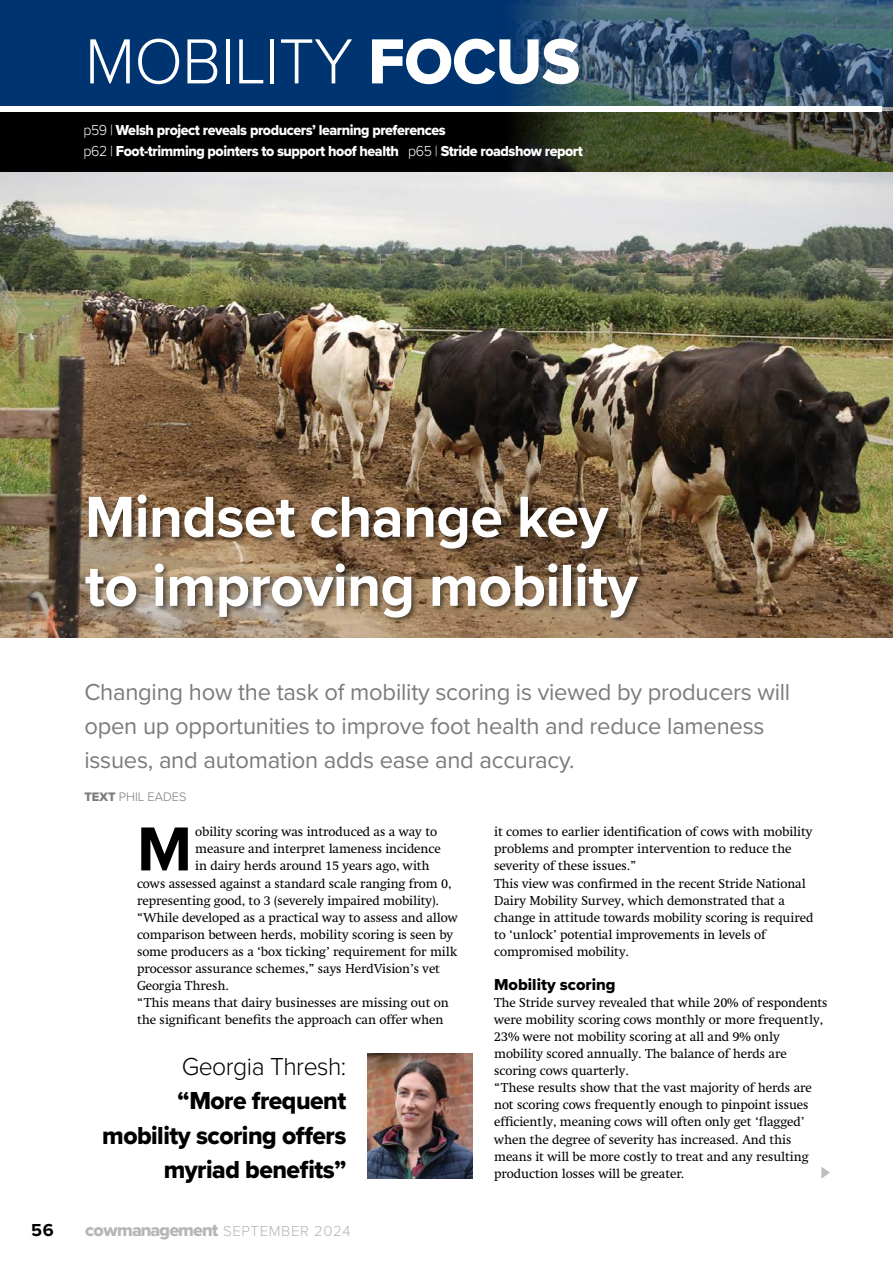
<style>
.page{position:relative;width:893px;height:1263px;background:#fff}
.page>*{position:absolute;margin:0;border:0;box-sizing:border-box;transform-origin:0 0}
.t1{font:300 66px "Proxima Nova";letter-spacing:-.01em;color:#fff;scale:.96 1}
.t2{font:700 64.35px "Proxima Nova";color:#000}
.t3{font:700 60px/69px "Proxima Nova";letter-spacing:-.01em;color:#fff}
.t4{font:25.5px/34.5px "Proxima Nova Extrabld";letter-spacing:-.02em;color:#000;text-align:right}
.t5{font:300 25.5px "Proxima Nova";letter-spacing:-.02em;color:#000}
.t6{font:24px/34.2px "Proxima Nova";letter-spacing:-.01em;color:#7a7b7a}
.t7{font:18px "Proxima Nova Extrabld";letter-spacing:-.05em;color:#b5b6b7}
.t8{font:700 18px "Proxima Nova";color:#000}
.t9{font:16.5px "Proxima Nova Extrabld";color:#000}
.t10{font:15px/21px "Proxima Nova Extrabld";letter-spacing:-.03em;color:#fff;scale:.95 1}
.t11{font:13.2px/17.1px "Swift LT Pro";letter-spacing:-.01em;color:#000}
.t12{font:300 12.75px "Proxima Nova";color:#7a7b7a}
.s1{font-family:"Proxima Nova Extrabld";font-weight:400}
.s2{font-family:"Proxima Nova";font-weight:300}
.s3{font-family:"Proxima Nova";font-weight:300;font-size:15px}
</style>
<div class="page">
<img style="left:0;top:172px;width:893px;height:465px">
<div style="left:0;top:112px;width:893px;height:60px;background:#000"></div>
<div style="left:0;top:0;width:893px;height:106px;background:#003470"></div>
<img style="left:513px;top:0;width:380px;height:172px">
<div style="left:0;top:106px;width:882px;height:6px;background:#fff"></div>
<div style="left:84px;top:494px;width:561px;height:130px;background:#000;opacity:.5"></div>
<img style="left:367px;top:1053px;width:106px;height:125px">
<svg style="left:821px;top:1167px;width:9px;height:11px"></svg>
<h1 class="t1" style="left:85px;top:12px;width:517px">MOBILITY <span class="s1">FOCUS</span></h1>
<p class="t10" style="left:83px;top:120px;width:527px"><span class="s2">p59 |</span> Welsh project reveals producers’ learning preferences<br><span class="s2">p62 |</span> Foot-trimming pointers to support hoof health <span class="s2">p65 |</span> Stride roadshow report</p>
<h3 class="t3" style="left:85px;top:481px;width:554px">Mindset change key to improving mobility</h3>
<h3 class="t6" style="left:84px;top:674px;width:707px">Changing how the task of mobility scoring is viewed by producers will open up opportunities to improve foot health and reduce lameness issues, and automation adds ease and accuracy.</h3>
<p class="t12" style="left:84px;top:787px;width:104px"><span class="s1">TEXT</span> PHIL EADES</p>
<h2 class="t2" style="left:137px;top:801px;width:57px">M</h2>
<p class="t11" style="left:195px;top:823px;width:243px">obility scoring was introduced as a way to</p>
<p class="t11" style="left:195px;top:840px;width:247px">measure and interpret lameness incidence</p>
<p class="t11" style="left:195px;top:857px;width:236px">in dairy herds around 15 years ago, with</p>
<p class="t11" style="left:137px;top:874px;width:316px">cows assessed against a standard scale ranging from 0,</p>
<p class="t11" style="left:137px;top:891px;width:304px">representing good, to 3 (severely impaired mobility).</p>
<p class="t11" style="left:137px;top:909px;width:322px">“While developed as a practical way to assess and allow</p>
<p class="t11" style="left:137px;top:926px;width:318px">comparison between herds, mobility scoring is seen by</p>
<p class="t11" style="left:137px;top:943px;width:322px">some producers as a ‘box ticking’ requirement for milk</p>
<p class="t11" style="left:137px;top:960px;width:305px">processor assurance schemes,” says HerdVision’s vet</p>
<p class="t11" style="left:137px;top:977px;width:93px">Georgia Thresh.</p>
<p class="t11" style="left:137px;top:994px;width:313px">“This means that dairy businesses are missing out on</p>
<p class="t11" style="left:137px;top:1011px;width:308px">the significant benefits the approach can offer when</p>
<h3 class="t5" style="left:182px;top:1047px;width:166px">Georgia Thresh:</h3>
<h3 class="t4" style="left:102px;top:1083px;width:246px">“More frequent mobility scoring offers myriad benefits”</h3>
<h3 class="t8" style="left:31px;top:1217px;width:24px">56</h3>
<h3 class="t7" style="left:85px;top:1217px;width:267px">cowmanagement <span class="s3">SEPTEMBER 2024</span></h3>
<p class="t11" style="left:494px;top:823px;width:321px">it comes to earlier identification of cows with mobility problems and prompter intervention to reduce the severity of these issues.”<br>This view was confirmed in the recent Stride National Dairy Mobility Survey, which demonstrated that a change in attitude towards mobility scoring is required to ‘unlock’ potential improvements in levels of compromised mobility.</p>
<p class="t9" style="left:494px;top:972px;width:123px">Mobility scoring</p>
<p class="t11" style="left:494px;top:994px;width:335px">The Stride survey revealed that while 20% of respondents were mobility scoring cows monthly or more frequently, 23% were not mobility scoring at all and 9% only mobility scored annually. The balance of herds are scoring cows quarterly.<br>“These results show that the vast majority of herds are not scoring cows frequently enough to pinpoint issues efficiently, meaning cows will often only get ‘flagged’ when the degree of severity has increased. And this means it will be more costly to treat and any resulting production losses will be greater.</p>
</div>
